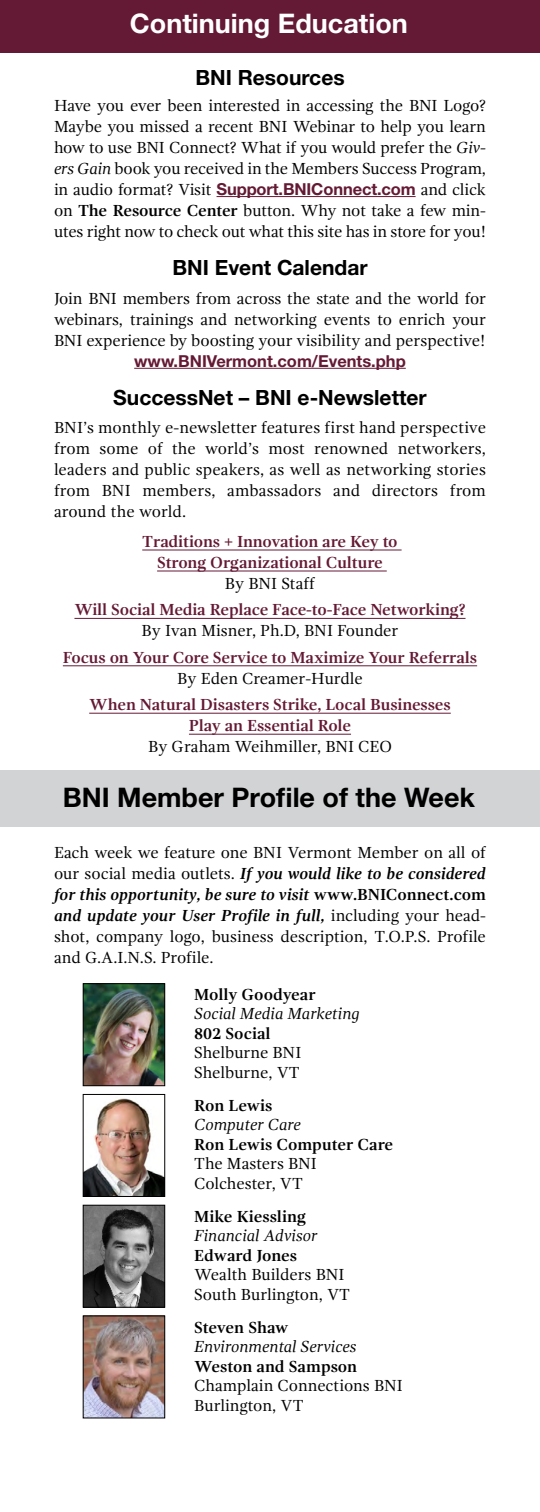
<style>
.page{position:relative;width:540px;height:1512px;background:#fff}
.page>*{position:absolute;margin:0;border:0;box-sizing:border-box;transform-origin:0 0}
.t1{font:700 27px "Helvetica Neue";color:#000}
.t2{font:700 27px "Helvetica Neue";color:#fff}
.t3{font:700 21px "Helvetica Neue";color:#000}
.t4{font:16.5px/21px "Gandhi Serif";color:#000;text-align:justify}
.t5{font:700 16.5px/21px "Gandhi Serif";letter-spacing:-.01em;color:#641934;text-align:center}
.t6{font:700 16.5px "Gandhi Serif";color:#000}
.t7{font:italic 16.5px "Gandhi Serif";color:#000}
.t8{font:700 16.5px "Helvetica Neue";color:#641934}
.s1{font-style:italic}
.s2{font-family:"Helvetica Neue";font-weight:700;color:#641934}
.s3{font-weight:700}
.s4{font-weight:700;font-style:italic}
</style>
<div class="page">
<div style="left:0;top:0;width:540px;height:53px;background:#641934"></div>
<div style="left:0;top:771px;width:540px;height:56px;background:#d1d3d4"></div>
<hr style="left:217px;top:196px;width:199px;height:1px;background:#641934">
<hr style="left:134px;top:368px;width:272px;height:1px;background:#641934">
<hr style="left:142px;top:550px;width:260px;height:1px;background:#641934">
<hr style="left:157px;top:571px;width:230px;height:1px;background:#641934">
<hr style="left:74px;top:618px;width:392px;height:1px;background:#641934">
<hr style="left:63px;top:665px;width:414px;height:1px;background:#641934">
<hr style="left:89px;top:713px;width:362px;height:1px;background:#641934">
<hr style="left:189px;top:734px;width:162px;height:1px;background:#641934">
<img style="left:85px;top:986px;width:78px;height:98px">
<div style="left:83px;top:984px;width:82px;height:102px;border:1px solid #000"></div>
<img style="left:85px;top:1098px;width:78px;height:97px">
<div style="left:83px;top:1094px;width:82px;height:103px;border:1px solid #000"></div>
<img style="left:85px;top:1207px;width:78px;height:98px">
<div style="left:83px;top:1205px;width:82px;height:102px;border:1px solid #000"></div>
<img style="left:85px;top:1318px;width:78px;height:98px">
<div style="left:83px;top:1316px;width:82px;height:102px;border:1px solid #000"></div>
<h1 class="t2" style="left:130px;top:6px;width:279px">Continuing Education</h1>
<p class="t3" style="left:195px;top:64px;width:151px">BNI Resources</p>
<p class="t4" style="left:54px;top:95px;width:434px">Have you ever been interested in accessing the BNI Logo?<br>Maybe you missed a recent BNI Webinar to help you learn how to use BNI Connect? What if you would prefer the <span class="s1">Giv&shy;ers Gain</span> book you received in the Members Success Program, in audio format? Visit <span class="s2">Support.BNIConnect.com</span> and click on <span class="s3">The Resource Center</span> button. Why not take a few min&shy;utes right now to check out what this site has in store for you!</p>
<p class="t3" style="left:172px;top:255px;width:197px">BNI Event Calendar</p>
<p class="t4" style="left:54px;top:288px;width:433px">Join BNI members from across the state and the world for webinars, trainings and networking events to enrich your BNI experience by boosting your visibility and perspective!</p>
<p class="t8" style="left:134px;top:351px;width:273px">www.BNIVermont.com/Events.php</p>
<p class="t3" style="left:113px;top:384px;width:315px">SuccessNet – BNI e-Newsletter</p>
<p class="t4" style="left:54px;top:417px;width:434px">BNI’s monthly e-newsletter features first hand perspective from some of the world’s most renowned networkers, leaders and public speakers, as well as networking stories from BNI members, ambassadors and directors from around the world.</p>
<p class="t5" style="left:142px;top:531px;width:257px">Traditions + Innovation are Key to<br>Strong Organizational Culture</p>
<p class="t4" style="left:225px;top:573px;width:92px">By BNI Staff</p>
<p class="t5" style="left:74px;top:599px;width:393px">Will Social Media Replace Face-to-Face Networking?</p>
<p class="t4" style="left:142px;top:620px;width:258px">By Ivan Misner, Ph.D, BNI Founder</p>
<p class="t5" style="left:63px;top:647px;width:416px">Focus on Your Core Service to Maximize Your Referrals</p>
<p class="t4" style="left:177px;top:668px;width:187px">By Eden Creamer-Hurdle</p>
<p class="t5" style="left:89px;top:694px;width:363px">When Natural Disasters Strike, Local Businesses<br>Play an Essential Role</p>
<p class="t4" style="left:148px;top:736px;width:245px">By Graham Weihmiller, BNI CEO</p>
<h1 class="t1" style="left:63px;top:780px;width:414px">BNI Member Profile of the Week</h1>
<p class="t4" style="left:54px;top:842px;width:434px">Each week we feature one BNI Vermont Member on all of our social media outlets. <span class="s4">If you would like to be considered for this opportunity, be sure to visit</span> <span class="s3">www.BNIConnect.com </span><span class="s4">and update your User Profile in full,</span> including your head&shy;shot, company logo, business description, T.O.P.S. Profile and G.A.I.N.S. Profile.</p>
<p class="t6" style="left:194px;top:985px;width:123px">Molly Goodyear</p>
<p class="t7" style="left:194px;top:1004px;width:167px">Social Media Marketing</p>
<p class="t6" style="left:194px;top:1024px;width:78px">802 Social</p>
<p class="t4" style="left:194px;top:1043px;width:109px;line-height:19.5px">Shelburne BNI<br>Shelburne, VT</p>
<p class="t6" style="left:194px;top:1096px;width:80px">Ron Lewis</p>
<p class="t7" style="left:194px;top:1115px;width:108px">Computer Care</p>
<p class="t6" style="left:194px;top:1135px;width:201px">Ron Lewis Computer Care</p>
<p class="t4" style="left:194px;top:1154px;width:124px;line-height:19.5px">The Masters BNI<br>Colchester, VT</p>
<p class="t6" style="left:194px;top:1207px;width:113px">Mike Kiessling</p>
<p class="t7" style="left:194px;top:1226px;width:125px">Financial Advisor</p>
<p class="t6" style="left:194px;top:1246px;width:105px">Edward Jones</p>
<p class="t4" style="left:194px;top:1265px;width:157px;line-height:19.5px">Wealth Builders BNI<br>South Burlington, VT</p>
<p class="t6" style="left:194px;top:1318px;width:96px">Steven Shaw</p>
<p class="t7" style="left:194px;top:1337px;width:164px">Environmental Services</p>
<p class="t6" style="left:194px;top:1357px;width:165px">Weston and Sampson</p>
<p class="t4" style="left:194px;top:1376px;width:210px;line-height:19.5px">Champlain Connections BNI<br>Burlington, VT</p>
</div>
